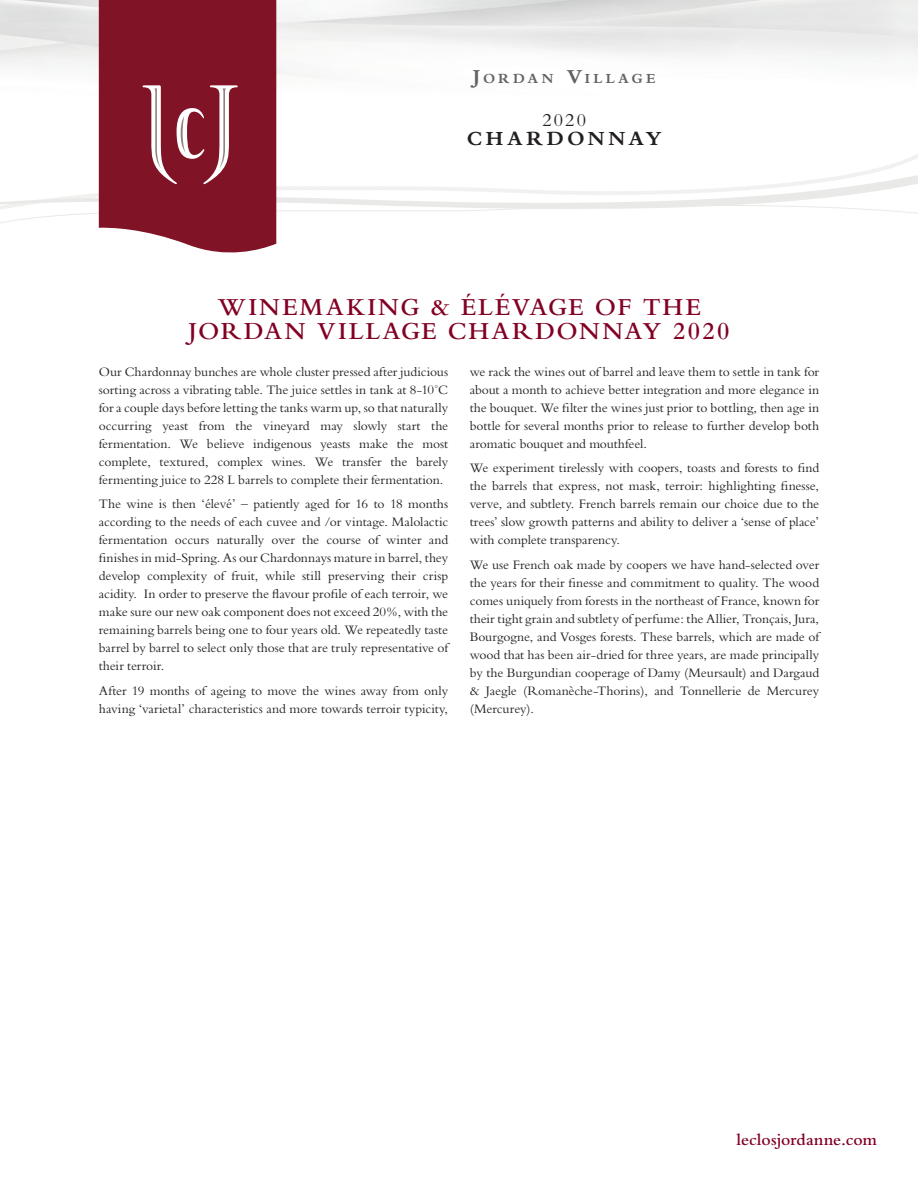
<style>
.page{position:relative;width:918px;height:1188px;background:#fff}
.page>*{position:absolute;margin:0;border:0;box-sizing:border-box;transform-origin:0 0}
.t1{font:600 25.5px/24px "Bembo";letter-spacing:.08em;color:#820123;text-align:center}
.t2{font:700 21px "Bembo";letter-spacing:.155em;color:#231f20}
.t3{font:18.9px "Bembo";color:#231f20}
.t4{font:600 17.25px "Bembo";color:#820123}
.t5{font:700 14.55px "Bembo";letter-spacing:.245em;color:#636366}
.t6{font:13.5px/18px "Bembo";letter-spacing:-.005em;color:#231f20;text-align:justify}
.s1{font-size:20.7px}
</style>
<div class="page">
<svg style="left:99px;top:0;width:177px;height:252px;fill:#811326"></svg>
<svg style="left:0;top:85px;width:918px;height:142px"></svg>
<p class="t5" style="left:473px;top:70px;width:184px"><span class="s1">J</span>ORDAN <span class="s1">V</span>ILLAGE</p>
<h3 class="t3" style="left:542px;top:109px;width:45px">2020</h3>
<h2 class="t2" style="left:467px;top:127px;width:196px">CHARDONNAY</h2>
<h1 class="t1" style="left:188px;top:295px;width:543px">WINEMAKING &amp; ÉLÉVAGE OF THE<br>JORDAN VILLAGE CHARDONNAY 2020</h1>
<p class="t6" style="left:99px;top:362px;width:351px">Our Chardonnay bunches are whole cluster pressed after judicious sorting across a vibrating table. The juice settles in tank at 8-10˚C for a couple days before letting the tanks warm up, so that naturally occurring yeast from the vineyard may slowly start the fermentation. We believe indigenous yeasts make the most complete, textured, complex wines. We transfer the barely fermenting juice to 228 L barrels to complete their fermentation.</p>
<p class="t6" style="left:99px;top:495px;width:351px">The wine is then ‘élevé’ – patiently aged for 16 to 18 months according to the needs of each cuvee and /or vintage. Malolactic fermentation occurs naturally over the course of winter and finishes in mid-Spring. As our Chardonnays mature in barrel, they develop complexity of fruit, while still preserving their crisp acidity. In order to preserve the flavour profile of each terroir, we make sure our new oak component does not exceed 20%, with the remaining barrels being one to four years old. We repeatedly taste barrel by barrel to select only those that are truly representative of their terroir.</p>
<p class="t6" style="left:99px;top:682px;width:351px">After 19 months of ageing to move the wines away from only having ‘varietal’ characteristics and more towards terroir typicity,</p>
<p class="t6" style="left:470px;top:362px;width:351px">we rack the wines out of barrel and leave them to settle in tank for about a month to achieve better integration and more elegance in the bouquet. We filter the wines just prior to bottling, then age in bottle for several months prior to release to further develop both aromatic bouquet and mouthfeel.</p>
<p class="t6" style="left:470px;top:459px;width:351px">We experiment tirelessly with coopers, toasts and forests to find the barrels that express, not mask, terroir: highlighting finesse, verve, and subtlety. French barrels remain our choice due to the trees’ slow growth patterns and ability to deliver a ‘sense of place’ with complete transparency.</p>
<p class="t6" style="left:470px;top:556px;width:351px">We use French oak made by coopers we have hand-selected over the years for their finesse and commitment to quality. The wood comes uniquely from forests in the northeast of France, known for their tight grain and subtlety of perfume: the Allier, Tronçais, Jura, Bourgogne, and Vosges forests. These barrels, which are made of wood that has been air-dried for three years, are made principally by the Burgundian cooperage of Damy (Meursault) and Dargaud &amp; Jaegle (Romanèche-Thorins), and Tonnellerie de Mercurey (Mercurey).</p>
<p class="t4" style="left:737px;top:1130px;width:142px">leclosjordanne.com</p>
</div>
